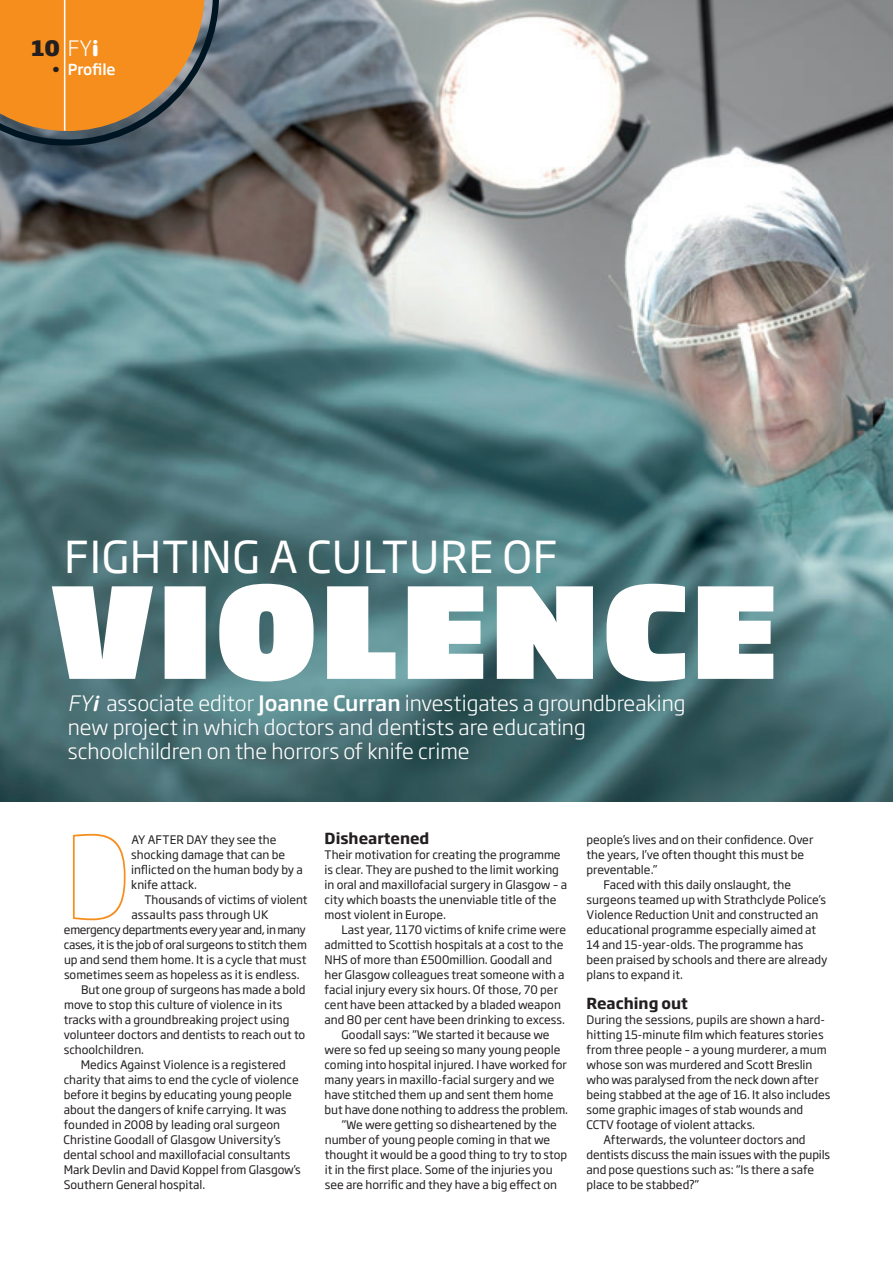
<style>
.page{position:relative;width:893px;height:1263px;background:#fff}
.page>*{position:absolute;margin:0;border:0;box-sizing:border-box;transform-origin:0 0}
.t1{font:900 124.5px "Soho Gothic Std";letter-spacing:.015em;color:#fff}
.t2{font:100 112.95px "Soho Gothic Std";color:#f68e1e;scale:.95 1}
.t3{font:43.5px "Soho Gothic Std";letter-spacing:.015em;color:#fff}
.t4{font:300 21px/24px "Soho Gothic Std";color:#fff}
.t5{font:800 21px "Soho Gothic Std";color:#231f20}
.t6{font:700 15px "Soho Gothic Std";color:#231f20}
.t7{font:500 15px "Soho Gothic Std";color:#fff}
.t8{font:11.7px/15px "Soho Gothic Std";color:#231f20}
.t9{font:11.7px "Soho Gothic Std";letter-spacing:-.025em;color:#231f20}
.t10{font:11.7px "Soho Gothic Std";letter-spacing:-.03em;color:#231f20}
.s1{font-weight:300;color:#fff}
.s2{font-family:"Helvetica Rounded LT Std";font-weight:900;color:#fff}
.s3{color:#231f20}
.s4{font-style:italic}
.s5{font-family:"Helvetica Rounded LT Std";font-weight:700;font-style:italic}
.s6{font-weight:500}
</style>
<div class="page">
<img style="left:0;top:0;width:893px;height:802px">
<svg style="left:0;top:0;width:220px;height:146px;background:#c47f35"></svg>
<hr style="left:64px;top:0;width:1px;height:131px;background:#fff">
<h3 class="t5" style="left:31px;top:39px;width:69px">10 <span class="s1">FY</span><span class="s2">i</span></h3>
<p class="t7" style="left:52px;top:64px;width:65px"><span class="s3">•</span> Profile</p>
<h3 class="t3" style="left:64px;top:539px;width:495px">FIGHTING A CULTURE OF</h3>
<h1 class="t1" style="left:49px;top:581px;width:731px">VIOLENCE</h1>
<h3 class="t4" style="left:68px;top:693px;width:619px"><span class="s4">FY</span><span class="s5">i</span> associate editor <span class="s6">Joanne Curran</span> investigates a groundbreaking new project in which doctors and dentists are educating schoolchildren on the horrors of knife crime</h3>
<h2 class="t2" style="left:64px;top:830px;width:73px">D</h2>
<p class="t8" style="left:131px;top:833px;width:173px">AY AFTER DAY they see the shocking damage that can be inflicted on the human body by a knife attack.</p>
<p class="t8" style="left:144px;top:893px;width:164px">Thousands of victims of violent</p>
<p class="t8" style="left:131px;top:908px;width:139px">assaults pass through UK</p>
<p class="t10" style="left:64px;top:925px;width:243px">emergency departments every year and, in many</p>
<p class="t9" style="left:64px;top:940px;width:245px">cases, it is the job of oral surgeons to stitch them</p>
<p class="t8" style="left:64px;top:953px;width:244px">up and send them home. It is a cycle that must</p>
<p class="t8" style="left:64px;top:968px;width:237px">sometimes seem as hopeless as it is endless.</p>
<p class="t8" style="left:81px;top:983px;width:226px">But one group of surgeons has made a bold</p>
<p class="t8" style="left:64px;top:998px;width:220px">move to stop this culture of violence in its</p>
<p class="t8" style="left:64px;top:1013px;width:227px">tracks with a groundbreaking project using</p>
<p class="t8" style="left:64px;top:1028px;width:243px">volunteer doctors and dentists to reach out to</p>
<p class="t8" style="left:64px;top:1043px;width:82px">schoolchildren.</p>
<p class="t8" style="left:81px;top:1058px;width:207px">Medics Against Violence is a registered</p>
<p class="t8" style="left:64px;top:1073px;width:236px">charity that aims to end the cycle of violence</p>
<p class="t8" style="left:64px;top:1088px;width:229px">before it begins by educating young people</p>
<p class="t8" style="left:64px;top:1103px;width:224px">about the dangers of knife carrying. It was</p>
<p class="t8" style="left:64px;top:1118px;width:218px">founded in 2008 by leading oral surgeon</p>
<p class="t8" style="left:64px;top:1133px;width:219px">Christine Goodall of Glasgow University’s</p>
<p class="t8" style="left:63px;top:1148px;width:228px">dental school and maxillofacial consultants</p>
<p class="t8" style="left:64px;top:1163px;width:239px">Mark Devlin and David Koppel from Glasgow’s</p>
<p class="t8" style="left:64px;top:1178px;width:143px">Southern General hospital.</p>
<p class="t6" style="left:325px;top:832px;width:106px">Disheartened</p>
<p class="t8" style="left:325px;top:848px;width:244px">Their motivation for creating the programme is clear. They are pushed to the limit working in oral and maxillofacial surgery in Glasgow – a city which boasts the unenviable title of the most violent in Europe.</p>
<p class="t8" style="left:342px;top:923px;width:226px">Last year, 1170 victims of knife crime were</p>
<p class="t8" style="left:325px;top:938px;width:240px">admitted to Scottish hospitals at a cost to the</p>
<p class="t8" style="left:325px;top:953px;width:229px">NHS of more than £500million. Goodall and</p>
<p class="t8" style="left:325px;top:968px;width:242px">her Glasgow colleagues treat someone with a</p>
<p class="t8" style="left:325px;top:983px;width:235px">facial injury every six hours. Of those, 70 per</p>
<p class="t8" style="left:325px;top:998px;width:238px">cent have been attacked by a bladed weapon</p>
<p class="t8" style="left:325px;top:1013px;width:242px">and 80 per cent have been drinking to excess.</p>
<p class="t8" style="left:342px;top:1028px;width:210px">Goodall says: “We started it because we</p>
<p class="t8" style="left:325px;top:1043px;width:237px">were so fed up seeing so many young people</p>
<p class="t8" style="left:325px;top:1058px;width:244px">coming into hospital injured. I have worked for</p>
<p class="t8" style="left:325px;top:1073px;width:232px">many years in maxillo-facial surgery and we</p>
<p class="t8" style="left:325px;top:1088px;width:231px">have stitched them up and sent them home</p>
<p class="t8" style="left:325px;top:1103px;width:245px">but have done nothing to address the problem.</p>
<p class="t8" style="left:342px;top:1118px;width:217px">“We were getting so disheartened by the</p>
<p class="t8" style="left:325px;top:1133px;width:227px">number of young people coming in that we</p>
<p class="t8" style="left:325px;top:1148px;width:244px">thought it would be a good thing to try to stop</p>
<p class="t8" style="left:325px;top:1163px;width:229px">it in the first place. Some of the injuries you</p>
<p class="t8" style="left:325px;top:1178px;width:234px">see are horrific and they have a big effect on</p>
<p class="t8" style="left:586px;top:833px;width:228px">people’s lives and on their confidence. Over</p>
<p class="t8" style="left:586px;top:848px;width:219px">the years, I’ve often thought this must be</p>
<p class="t8" style="left:586px;top:863px;width:72px">preventable.”</p>
<p class="t8" style="left:604px;top:878px;width:189px">Faced with this daily onslaught, the</p>
<p class="t8" style="left:586px;top:893px;width:241px">surgeons teamed up with Strathclyde Police’s</p>
<p class="t8" style="left:586px;top:908px;width:233px">Violence Reduction Unit and constructed an</p>
<p class="t8" style="left:586px;top:923px;width:231px">educational programme especially aimed at</p>
<p class="t8" style="left:586px;top:938px;width:218px">14 and 15-year-olds. The programme has</p>
<p class="t8" style="left:586px;top:953px;width:242px">been praised by schools and there are already</p>
<p class="t8" style="left:586px;top:968px;width:98px">plans to expand it.</p>
<p class="t6" style="left:586px;top:997px;width:103px">Reaching out</p>
<p class="t8" style="left:586px;top:1013px;width:240px">During the sessions, pupils are shown a hard-</p>
<p class="t8" style="left:586px;top:1028px;width:239px">hitting 15-minute film which features stories</p>
<p class="t8" style="left:586px;top:1043px;width:242px">from three people – a young murderer, a mum</p>
<p class="t8" style="left:586px;top:1058px;width:227px">whose son was murdered and Scott Breslin</p>
<p class="t8" style="left:586px;top:1073px;width:234px">who was paralysed from the neck down after</p>
<p class="t8" style="left:586px;top:1088px;width:246px">being stabbed at the age of 16. It also includes</p>
<p class="t8" style="left:586px;top:1103px;width:218px">some graphic images of stab wounds and</p>
<p class="t8" style="left:586px;top:1118px;width:170px">CCTV footage of violent attacks.</p>
<p class="t8" style="left:603px;top:1133px;width:204px">Afterwards, the volunteer doctors and</p>
<p class="t8" style="left:586px;top:1148px;width:245px">dentists discuss the main issues with the pupils</p>
<p class="t8" style="left:586px;top:1163px;width:229px">and pose questions such as: “Is there a safe</p>
<p class="t8" style="left:586px;top:1178px;width:114px">place to be stabbed?”</p>
</div>
